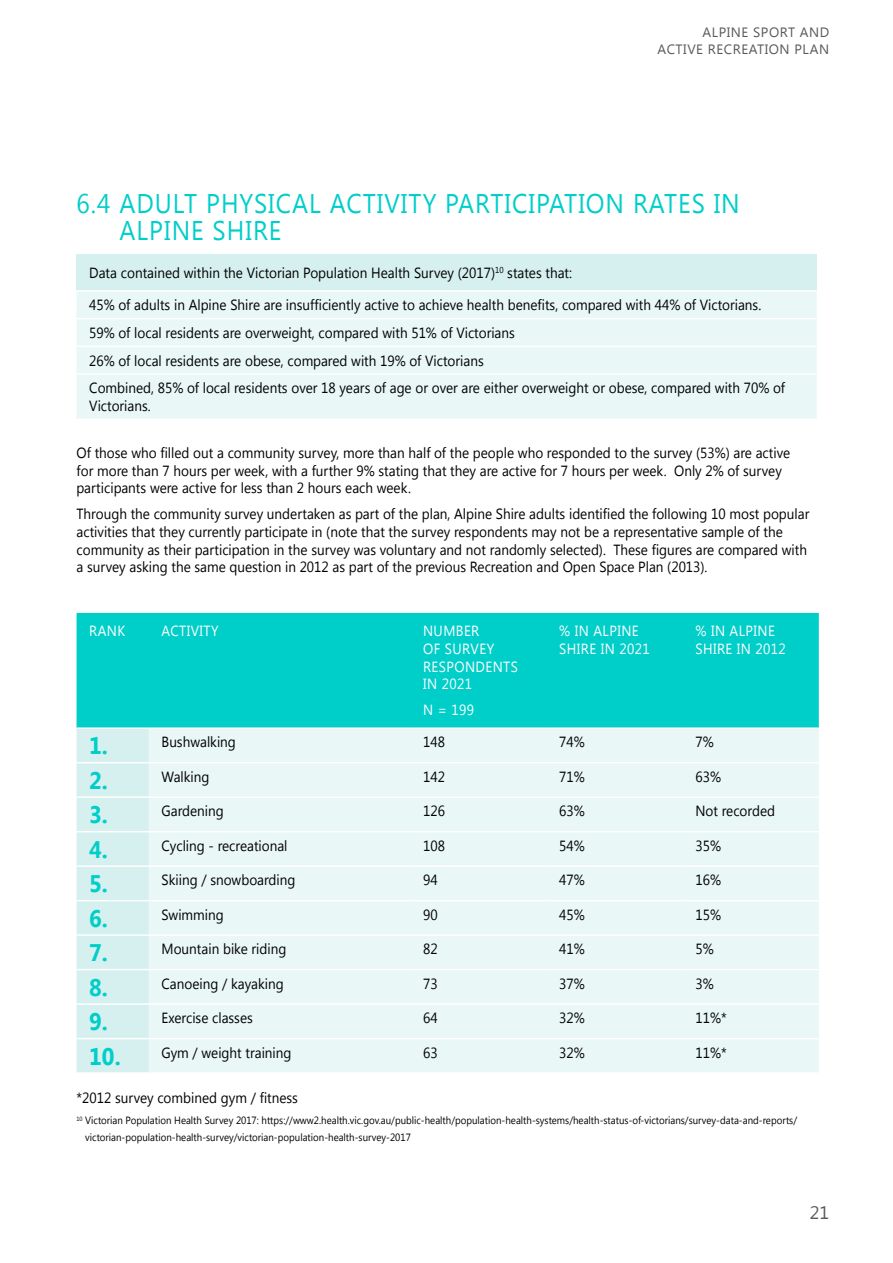
<style>
.page{position:relative;width:893px;height:1263px;background:#fff}
.page>*{position:absolute;margin:0;border:0;box-sizing:border-box;transform-origin:0 0}
.small_heading{font:27px/27px "Lao UI";letter-spacing:.04em;color:#00cec9;scale:.92 1}
.emphasis{font:700 24px "Lao UI";color:#00cec9;scale:.92 1}
.t1{font:18px "Lao UI";color:#58595b}
.text{font:14.7px/17.7px "Lao UI";color:#000;scale:.92 1}
.emphasis-2{font:14.7px "Lao UI";color:#000;scale:.92 1}
.tables{font:14.7px/17.7px "Lao UI";letter-spacing:.03em;color:#fff;scale:.92 1}
.t2{font:13.5px/16.2px "Lao UI";letter-spacing:.04em;color:#58595b;text-align:right}
.text-2{font:10.5px/16.5px "Lao UI";color:#000;scale:.92 1}
</style>
<div class="page">
<div style="left:77px;top:255px;width:740px;height:36px;background:#d5f0ef"></div>
<div style="left:77px;top:292px;width:740px;height:127px;background:#e9f7f7"></div>
<hr style="left:77px;top:290px;width:740px;height:2px;background:#fff">
<hr style="left:77px;top:318px;width:740px;height:1px;background:#fff">
<hr style="left:77px;top:346px;width:740px;height:1px;background:#fff">
<hr style="left:77px;top:373px;width:740px;height:2px;background:#fff">
<div style="left:77px;top:613px;width:742px;height:114px;background:#00cec9"></div>
<div style="left:77px;top:729px;width:72px;height:343px;background:#d5f0ef"></div>
<div style="left:149px;top:729px;width:670px;height:343px;background:#e9f7f7"></div>
<hr style="left:149px;top:762px;width:261px;height:1px;background:#fff">
<hr style="left:410px;top:762px;width:136px;height:1px;background:#fff">
<hr style="left:546px;top:762px;width:137px;height:1px;background:#fff">
<hr style="left:683px;top:762px;width:136px;height:1px;background:#fff">
<hr style="left:149px;top:796px;width:261px;height:2px;background:#fff">
<hr style="left:410px;top:796px;width:136px;height:2px;background:#fff">
<hr style="left:546px;top:796px;width:137px;height:2px;background:#fff">
<hr style="left:683px;top:796px;width:136px;height:2px;background:#fff">
<hr style="left:149px;top:831px;width:261px;height:1px;background:#fff">
<hr style="left:410px;top:831px;width:136px;height:1px;background:#fff">
<hr style="left:546px;top:831px;width:137px;height:1px;background:#fff">
<hr style="left:683px;top:831px;width:136px;height:1px;background:#fff">
<hr style="left:149px;top:865px;width:261px;height:2px;background:#fff">
<hr style="left:410px;top:865px;width:136px;height:2px;background:#fff">
<hr style="left:546px;top:865px;width:137px;height:2px;background:#fff">
<hr style="left:683px;top:865px;width:136px;height:2px;background:#fff">
<hr style="left:149px;top:900px;width:261px;height:1px;background:#fff">
<hr style="left:410px;top:900px;width:136px;height:1px;background:#fff">
<hr style="left:546px;top:900px;width:137px;height:1px;background:#fff">
<hr style="left:683px;top:900px;width:136px;height:1px;background:#fff">
<hr style="left:149px;top:934px;width:261px;height:2px;background:#fff">
<hr style="left:410px;top:934px;width:136px;height:2px;background:#fff">
<hr style="left:546px;top:934px;width:137px;height:2px;background:#fff">
<hr style="left:683px;top:934px;width:136px;height:2px;background:#fff">
<hr style="left:149px;top:969px;width:261px;height:1px;background:#fff">
<hr style="left:410px;top:969px;width:136px;height:1px;background:#fff">
<hr style="left:546px;top:969px;width:137px;height:1px;background:#fff">
<hr style="left:683px;top:969px;width:136px;height:1px;background:#fff">
<hr style="left:149px;top:1003px;width:261px;height:2px;background:#fff">
<hr style="left:410px;top:1003px;width:136px;height:2px;background:#fff">
<hr style="left:546px;top:1003px;width:137px;height:2px;background:#fff">
<hr style="left:683px;top:1003px;width:136px;height:2px;background:#fff">
<hr style="left:149px;top:1038px;width:261px;height:1px;background:#fff">
<hr style="left:410px;top:1038px;width:136px;height:1px;background:#fff">
<hr style="left:546px;top:1038px;width:137px;height:1px;background:#fff">
<hr style="left:683px;top:1038px;width:136px;height:1px;background:#fff">
<hr style="left:77px;top:762px;width:72px;height:1px;background:#fff">
<hr style="left:77px;top:796px;width:72px;height:2px;background:#fff">
<hr style="left:77px;top:831px;width:72px;height:1px;background:#fff">
<hr style="left:77px;top:865px;width:72px;height:2px;background:#fff">
<hr style="left:77px;top:900px;width:72px;height:1px;background:#fff">
<hr style="left:77px;top:934px;width:72px;height:2px;background:#fff">
<hr style="left:77px;top:969px;width:72px;height:1px;background:#fff">
<hr style="left:77px;top:1003px;width:72px;height:2px;background:#fff">
<hr style="left:77px;top:1038px;width:72px;height:1px;background:#fff">
<p class="t2" style="left:658px;top:24px;width:173px">ALPINE SPORT AND<br>ACTIVE RECREATION PLAN</p>
<p class="small_heading" style="left:119px;top:189px;width:676px;text-indent:-43px">6.4 ADULT PHYSICAL ACTIVITY PARTICIPATION RATES IN<br>ALPINE SHIRE</p>
<p class="text" style="left:89px;top:263px;width:526px">Data contained within the Victorian Population Health Survey (2017)<sup>10</sup> states that:</p>
<p class="text" style="left:89px;top:295px;width:732px">45% of adults in Alpine Shire are insufficiently active to achieve health benefits, compared with 44% of Victorians.</p>
<p class="text" style="left:89px;top:323px;width:464px">59% of local residents are overweight, compared with 51% of Victorians</p>
<p class="text" style="left:89px;top:351px;width:430px">26% of local residents are obese, compared with 19% of Victorians</p>
<p class="text" style="left:89px;top:379px;width:758px">Combined, 85% of local residents over 18 years of age or over are either overweight or obese, compared with 70% of<br>Victorians.</p>
<p class="text" style="left:77px;top:443px;width:777px">Of those who filled out a community survey, more than half of the people who responded to the survey (53%) are active for more than 7 hours per week, with a further 9% stating that they are active for 7 hours per week. Only 2% of survey participants were active for less than 2 hours each week.</p>
<p class="text" style="left:77px;top:505px;width:798px">Through the community survey undertaken as part of the plan, Alpine Shire adults identified the following 10 most popular activities that they currently participate in (note that the survey respondents may not be a representative sample of the community as their participation in the survey was voluntary and not randomly selected). These figures are compared with a survey asking the same question in 2012 as part of the previous Recreation and Open Space Plan (2013).</p>
<p class="tables" style="left:89px;top:622px;width:41px">RANK</p>
<p class="tables" style="left:162px;top:622px;width:64px">ACTIVITY</p>
<p class="tables" style="left:423px;top:622px;width:105px">NUMBER<br>OF SURVEY<br>RESPONDENTS<br>IN 2021</p>
<p class="tables" style="left:423px;top:701px;width:57px">N = 199</p>
<p class="tables" style="left:559px;top:622px;width:100px">% IN ALPINE<br>SHIRE IN 2021</p>
<p class="tables" style="left:695px;top:622px;width:100px">% IN ALPINE<br>SHIRE IN 2012</p>
<p class="emphasis" style="left:89px;top:730px;width:22px">1.</p>
<p class="emphasis-2" style="left:162px;top:732px;width:82px">Bushwalking</p>
<p class="emphasis-2" style="left:423px;top:732px;width:25px">148</p>
<p class="emphasis-2" style="left:559px;top:732px;width:29px">74%</p>
<p class="emphasis-2" style="left:695px;top:732px;width:21px">7%</p>
<p class="emphasis" style="left:89px;top:764px;width:22px">2.</p>
<p class="emphasis-2" style="left:162px;top:767px;width:54px">Walking</p>
<p class="emphasis-2" style="left:423px;top:767px;width:25px">142</p>
<p class="emphasis-2" style="left:559px;top:767px;width:29px">71%</p>
<p class="emphasis-2" style="left:695px;top:767px;width:29px">63%</p>
<p class="emphasis" style="left:89px;top:798px;width:22px">3.</p>
<p class="emphasis-2" style="left:162px;top:801px;width:69px">Gardening</p>
<p class="emphasis-2" style="left:423px;top:801px;width:25px">126</p>
<p class="emphasis-2" style="left:559px;top:801px;width:29px">63%</p>
<p class="emphasis-2" style="left:695px;top:801px;width:88px">Not recorded</p>
<p class="emphasis" style="left:89px;top:833px;width:22px">4.</p>
<p class="emphasis-2" style="left:162px;top:836px;width:138px">Cycling - recreational</p>
<p class="emphasis-2" style="left:423px;top:836px;width:25px">108</p>
<p class="emphasis-2" style="left:559px;top:836px;width:29px">54%</p>
<p class="emphasis-2" style="left:695px;top:836px;width:29px">35%</p>
<p class="emphasis" style="left:89px;top:867px;width:22px">5.</p>
<p class="emphasis-2" style="left:162px;top:870px;width:147px">Skiing / snowboarding</p>
<p class="emphasis-2" style="left:423px;top:870px;width:17px">94</p>
<p class="emphasis-2" style="left:559px;top:870px;width:29px">47%</p>
<p class="emphasis-2" style="left:695px;top:870px;width:29px">16%</p>
<p class="emphasis" style="left:89px;top:902px;width:22px">6.</p>
<p class="emphasis-2" style="left:162px;top:905px;width:69px">Swimming</p>
<p class="emphasis-2" style="left:423px;top:905px;width:17px">90</p>
<p class="emphasis-2" style="left:559px;top:905px;width:29px">45%</p>
<p class="emphasis-2" style="left:695px;top:905px;width:29px">15%</p>
<p class="emphasis" style="left:89px;top:936px;width:22px">7.</p>
<p class="emphasis-2" style="left:162px;top:939px;width:137px">Mountain bike riding</p>
<p class="emphasis-2" style="left:423px;top:939px;width:17px">82</p>
<p class="emphasis-2" style="left:559px;top:939px;width:29px">41%</p>
<p class="emphasis-2" style="left:695px;top:939px;width:21px">5%</p>
<p class="emphasis" style="left:89px;top:971px;width:22px">8.</p>
<p class="emphasis-2" style="left:162px;top:974px;width:134px">Canoeing / kayaking</p>
<p class="emphasis-2" style="left:423px;top:974px;width:17px">73</p>
<p class="emphasis-2" style="left:559px;top:974px;width:29px">37%</p>
<p class="emphasis-2" style="left:695px;top:974px;width:21px">3%</p>
<p class="emphasis" style="left:89px;top:1005px;width:22px">9.</p>
<p class="emphasis-2" style="left:162px;top:1008px;width:101px">Exercise classes</p>
<p class="emphasis-2" style="left:423px;top:1008px;width:17px">64</p>
<p class="emphasis-2" style="left:559px;top:1008px;width:29px">32%</p>
<p class="emphasis-2" style="left:695px;top:1008px;width:36px">11%*</p>
<p class="emphasis" style="left:89px;top:1040px;width:36px">10.</p>
<p class="emphasis-2" style="left:162px;top:1043px;width:143px">Gym / weight training</p>
<p class="emphasis-2" style="left:423px;top:1043px;width:17px">63</p>
<p class="emphasis-2" style="left:559px;top:1043px;width:29px">32%</p>
<p class="emphasis-2" style="left:695px;top:1043px;width:36px">11%*</p>
<p class="text" style="left:77px;top:1088px;width:242px">*2012 survey combined gym / fitness</p>
<p class="text-2" style="left:85px;top:1112px;width:775px;text-indent:-9px"><sup>10</sup> Victorian Population Health Survey 2017: https://www2.health.vic.gov.au/public-health/population-health-systems/health-status-of-victorians/survey-data-and-reports/ victorian-population-health-survey/victorian-population-health-survey-2017</p>
<p class="t1" style="left:810px;top:1200px;width:21px">21</p>
</div>
